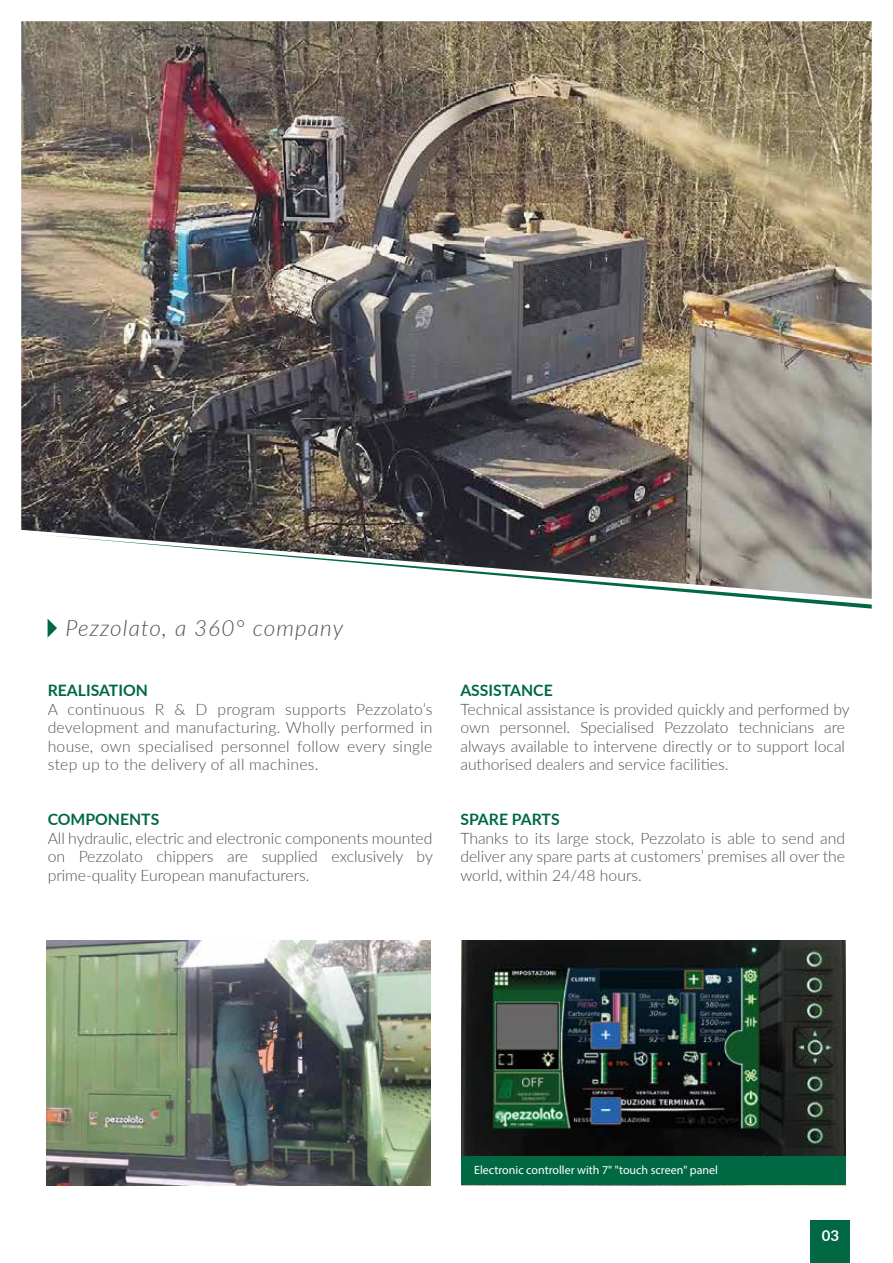
<style>
.page{position:relative;width:893px;height:1263px;background:#fff}
.page>*{position:absolute;margin:0;border:0;box-sizing:border-box;transform-origin:0 0}
.t1{font:italic 300 22.5px "Lato";letter-spacing:.05em;color:#515151}
.t2{font:300 15.75px/18.5px "Lato";color:#515151;text-align:justify}
.t3{font:700 15.75px "Lato";color:#006944}
.t4{font:700 15px "Lato";color:#fff}
.t5{font:12px "Myriad Pro";color:#fff}
</style>
<div class="page">
<img style="left:46px;top:941px;width:384px;height:244px">
<img style="left:461px;top:941px;width:385px;height:215px">
<div style="left:810px;top:1221px;width:40px;height:42px;background:#006944"></div>
<div style="left:461px;top:1156px;width:385px;height:29px;background:#006944"></div>
<img style="left:21px;top:21px;width:851px;height:617px">
<h1 class="t1" style="left:65px;top:612px;width:279px">Pezzolato, a 360° company</h1>
<p class="t3" style="left:48px;top:679px;width:102px">REALISATION</p>
<p class="t2" style="left:48px;top:699px;width:386px">A continuous R &amp; D program supports Pezzolato’s development and manufacturing. Wholly performed in house, own specialised personnel follow every single step up to the delivery of all machines.</p>
<p class="t3" style="left:48px;top:808px;width:113px">COMPONENTS</p>
<p class="t2" style="left:48px;top:828px;width:387px">All hydraulic, electric and electronic components mounted on Pezzolato chippers are supplied exclusively by prime-quality European manufacturers.</p>
<p class="t3" style="left:460px;top:679px;width:94px">ASSISTANCE</p>
<p class="t2" style="left:460px;top:699px;width:391px;text-align:left">Technical assistance is provided quickly and performed by own personnel. Specialised Pezzolato technicians are always available to intervene directly or to support local authorised dealers and service facilities.</p>
<p class="t3" style="left:460px;top:808px;width:101px">SPARE PARTS</p>
<p class="t2" style="left:460px;top:828px;width:386px">Thanks to its large stock, Pezzolato is able to send and deliver any spare parts at customers’ premises all over the world, within 24/48 hours.</p>
<p class="t5" style="left:474px;top:1163px;width:245px">Electronic controller with 7" "touch screen" panel</p>
<p class="t4" style="left:822px;top:1225px;width:19px">03</p>
</div>
